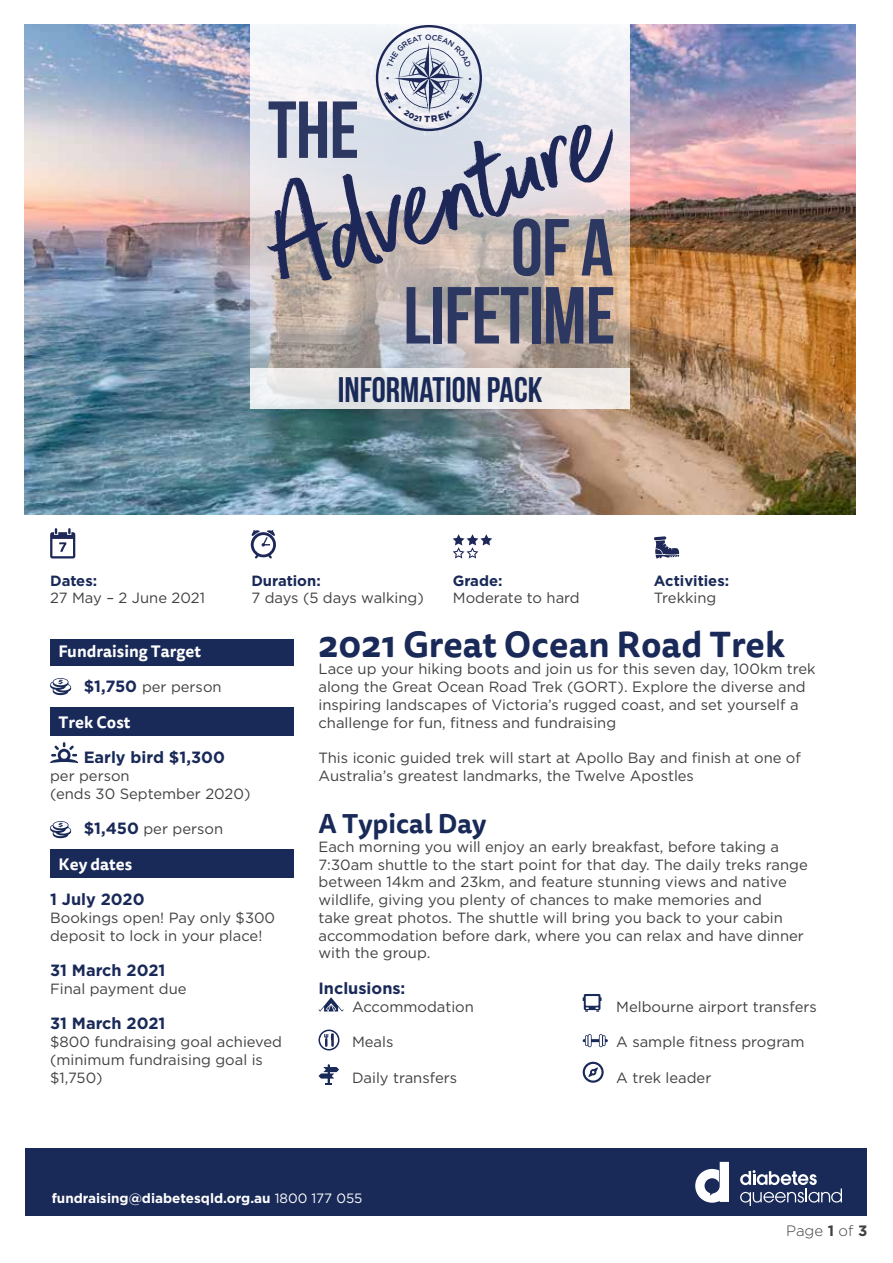
<style>
.page{position:relative;width:893px;height:1263px;background:#fff}
.page>*{position:absolute;margin:0;border:0;box-sizing:border-box;transform-origin:0 0}
.t1{font:700 80.55px/67.9px "Bebas Neue";letter-spacing:-.01em;color:#2c3762;text-align:right}
.t2{font:700 35.55px "Tisa Sans OT";color:#192958}
.t3{font:700 35.55px "Bebas Neue";color:#192958}
.t4{font:700 26.7px "Tisa Sans OT";color:#192958}
.t5{font:700 16.2px "Gotham";color:#192958}
.t6{font:700 16.2px "Tisa Sans OT";color:#fff}
.t7{font:300 15px "Gotham";color:#414042}
.t8{font:14.85px/17.7px "Gotham";color:#414042}
.t9{font:700 14.85px "Gotham";color:#192958}
.t10{font:700 13.5px "Gotham";color:#fff}
.s1{font-weight:700;font-size:16.2px;color:#192958}
.s2{font-weight:400}
.s3{font-weight:700}
</style>
<div class="page">
<div style="left:26px;top:1148px;width:841px;height:67px;background:#192958"></div>
<svg style="left:740px;top:1170px;width:102px;height:36px"></svg>
<svg style="left:695px;top:1162px;width:34px;height:41px"></svg>
<svg style="left:453px;top:534px;width:39px;height:24px"></svg>
<svg style="left:50px;top:528px;width:25px;height:30px"></svg>
<svg style="left:654px;top:536px;width:25px;height:22px"></svg>
<svg style="left:251px;top:530px;width:25px;height:29px"></svg>
<div style="left:50px;top:639px;width:243px;height:26px;background:#192958"></div>
<div style="left:50px;top:707px;width:243px;height:29px;background:#192958"></div>
<div style="left:50px;top:849px;width:243px;height:29px;background:#192958"></div>
<svg style="left:50px;top:678px;width:21px;height:17px"></svg>
<svg style="left:50px;top:742px;width:28px;height:21px"></svg>
<svg style="left:50px;top:821px;width:21px;height:17px"></svg>
<svg style="left:318px;top:997px;width:26px;height:15px"></svg>
<svg style="left:318px;top:1029px;width:21px;height:21px"></svg>
<svg style="left:318px;top:1064px;width:21px;height:21px"></svg>
<svg style="left:583px;top:994px;width:19px;height:18px"></svg>
<svg style="left:583px;top:1034px;width:25px;height:13px"></svg>
<svg style="left:583px;top:1062px;width:21px;height:21px"></svg>
<img style="left:25px;top:25px;width:830px;height:490px">
<svg style="left:250px;top:24px;width:380px;height:344px;background:#c6bcb7"></svg>
<div style="left:250px;top:368px;width:380px;height:41px;background:linear-gradient(to right,#e5e8ea,#efeae6)"></div>
<svg style="left:267px;top:34px;width:346px;height:248px;background:#c5c4cb"></svg>
<h1 class="t1" style="left:268px;top:95px;width:93px">THE</h1>
<h1 class="t1" style="left:403px;top:213px;width:214px">OFA<br>LIFETIME</h1>
<h2 class="t3" style="left:338px;top:370px;width:206px">INFORMATION PACK</h2>
<p class="t9" style="left:50px;top:570px;width:49px">Dates:</p>
<p class="t8" style="left:50px;top:589px;width:156px">27 May – 2 June 2021</p>
<p class="t9" style="left:251px;top:570px;width:71px">Duration:</p>
<p class="t8" style="left:251px;top:589px;width:174px">7 days (5 days walking)</p>
<p class="t9" style="left:453px;top:570px;width:51px">Grade:</p>
<p class="t8" style="left:453px;top:589px;width:128px">Moderate to hard</p>
<p class="t9" style="left:654px;top:570px;width:77px">Activities:</p>
<p class="t8" style="left:654px;top:589px;width:64px">Trekking</p>
<p class="t6" style="left:59px;top:641px;width:144px">Fundraising Target</p>
<p class="t8" style="left:84px;top:678px;width:139px"><span class="s1">$1,750</span> per person</p>
<p class="t6" style="left:59px;top:712px;width:73px">Trek Cost</p>
<p class="t5" style="left:84px;top:747px;width:143px">Early bird $1,300</p>
<p class="t8" style="left:50px;top:766px;width:202px">per person<br>(ends 30 September 2020)</p>
<p class="t8" style="left:84px;top:820px;width:141px"><span class="s1">$1,450</span> per person</p>
<p class="t6" style="left:59px;top:854px;width:75px">Key dates</p>
<p class="t5" style="left:50px;top:889px;width:96px">1 July 2020</p>
<p class="t8" style="left:50px;top:908px;width:227px">Bookings open! Pay only $300 deposit to lock in your place!</p>
<p class="t5" style="left:50px;top:960px;width:117px">31 March 2021</p>
<p class="t8" style="left:50px;top:979px;width:138px">Final payment due</p>
<p class="t5" style="left:50px;top:1013px;width:117px">31 March 2021</p>
<p class="t8" style="left:50px;top:1033px;width:233px">$800 fundraising goal achieved (minimum fundraising goal is $1,750)</p>
<h2 class="t2" style="left:318px;top:621px;width:468px">2021 Great Ocean Road Trek</h2>
<p class="t8" style="left:318px;top:660px;width:499px">Lace up your hiking boots and join us for this seven day, 100km trek along the Great Ocean Road Trek (GORT). Explore the diverse and inspiring landscapes of Victoria’s rugged coast, and set yourself a challenge for fun, fitness and fundraising</p>
<p class="t8" style="left:318px;top:749px;width:484px">This iconic guided trek will start at Apollo Bay and finish at one of<br>Australia’s greatest landmarks, the Twelve Apostles</p>
<h3 class="t4" style="left:318px;top:806px;width:169px">A Typical Day</h3>
<p class="t8" style="left:318px;top:837px;width:491px">Each morning you will enjoy an early breakfast, before taking a 7:30am shuttle to the start point for that day. The daily treks range between 14km and 23km, and feature stunning views and native wildlife, giving you plenty of chances to make memories and<br>take great photos. The shuttle will bring you back to your cabin accommodation before dark, where you can relax and have dinner with the group.</p>
<p class="t5" style="left:318px;top:977px;width:88px">Inclusions:</p>
<p class="t8" style="left:352px;top:997px;width:123px">Accommodation</p>
<p class="t8" style="left:352px;top:1033px;width:43px">Meals</p>
<p class="t8" style="left:352px;top:1068px;width:107px">Daily transfers</p>
<p class="t8" style="left:616px;top:997px;width:202px">Melbourne airport transfers</p>
<p class="t8" style="left:616px;top:1033px;width:190px">A sample fitness program</p>
<p class="t8" style="left:616px;top:1068px;width:97px">A trek leader</p>
<p class="t10" style="left:52px;top:1189px;width:312px">fundraising@diabetesqld.org.au <span class="s2">1800 177 055</span></p>
<p class="t7" style="left:786px;top:1221px;width:83px">Page <span class="s3">1</span> of <span class="s3">3</span></p>
</div>
